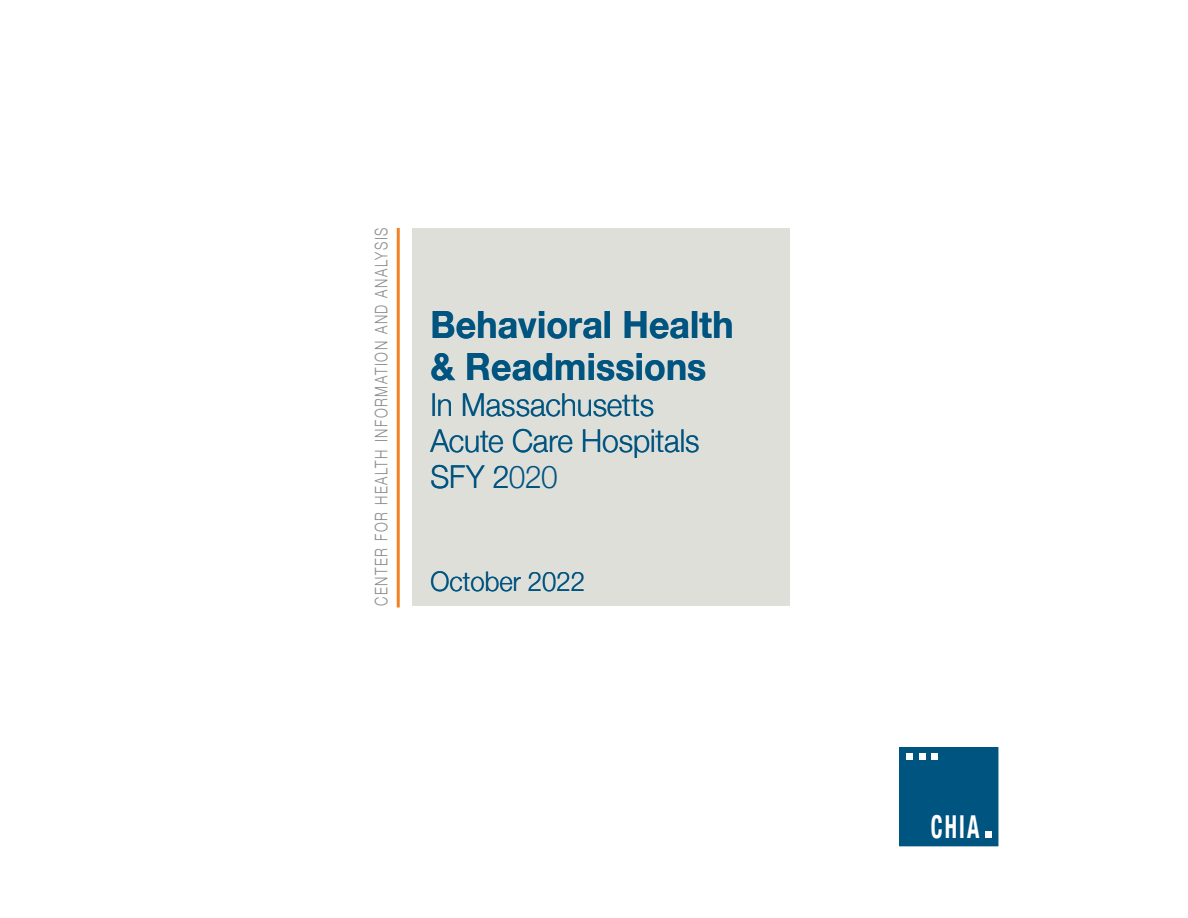
<style>
.page{position:relative;width:1188px;height:918px;background:#fff}
.page>*{position:absolute;margin:0;border:0;box-sizing:border-box;transform-origin:0 0}
.t1{font:700 37.5px/42px "Helvetica Neue";letter-spacing:.005em;color:#005480;scale:.95 1}
.t2{font:300 31.5px/36px "Helvetica Neue";letter-spacing:-.005em;color:#005480;scale:.95 1}
.t3{font:700 condensed 31.5px "Helvetica Neue";color:#fff;scale:.7 1}
.t4{font:300 27px "Helvetica Neue";color:#005480;scale:.95 1}
.t5{font:300 17.4px "Helvetica Neue";letter-spacing:.12em;color:#898b8e;scale:.76 1}
</style>
<div class="page">
<div style="left:900px;top:748px;width:98px;height:98px;background:#005480"></div>
<div style="left:899px;top:747px;width:99px;height:99px;border:1px solid #005480"></div>
<div style="left:906px;top:753px;width:7px;height:7px;background:#fff"></div>
<div style="left:919px;top:753px;width:6px;height:7px;background:#fff"></div>
<div style="left:932px;top:753px;width:6px;height:7px;background:#fff"></div>
<div style="left:985px;top:831px;width:7px;height:7px;background:#fff"></div>
<div style="left:412px;top:228px;width:378px;height:378px;background:#dfdfda"></div>
<hr style="left:397px;top:228px;width:3px;height:380px;background:#f58023">
<p class="t5" style="left:367px;top:606px;width:500px;rotate:-90deg">CENTER FOR HEALTH INFORMATION AND ANALYSIS</p>
<p class="t1" style="left:430px;top:305px;width:320px">Behavioral Health &amp; Readmissions</p>
<p class="t2" style="left:430px;top:385px;width:285px">In Massachusetts<br>Acute Care Hospitals<br>SFY 2020</p>
<p class="t4" style="left:430px;top:559px;width:164px">October 2022</p>
<p class="t3" style="left:931px;top:801px;width:71px">CHIA</p>
</div>
